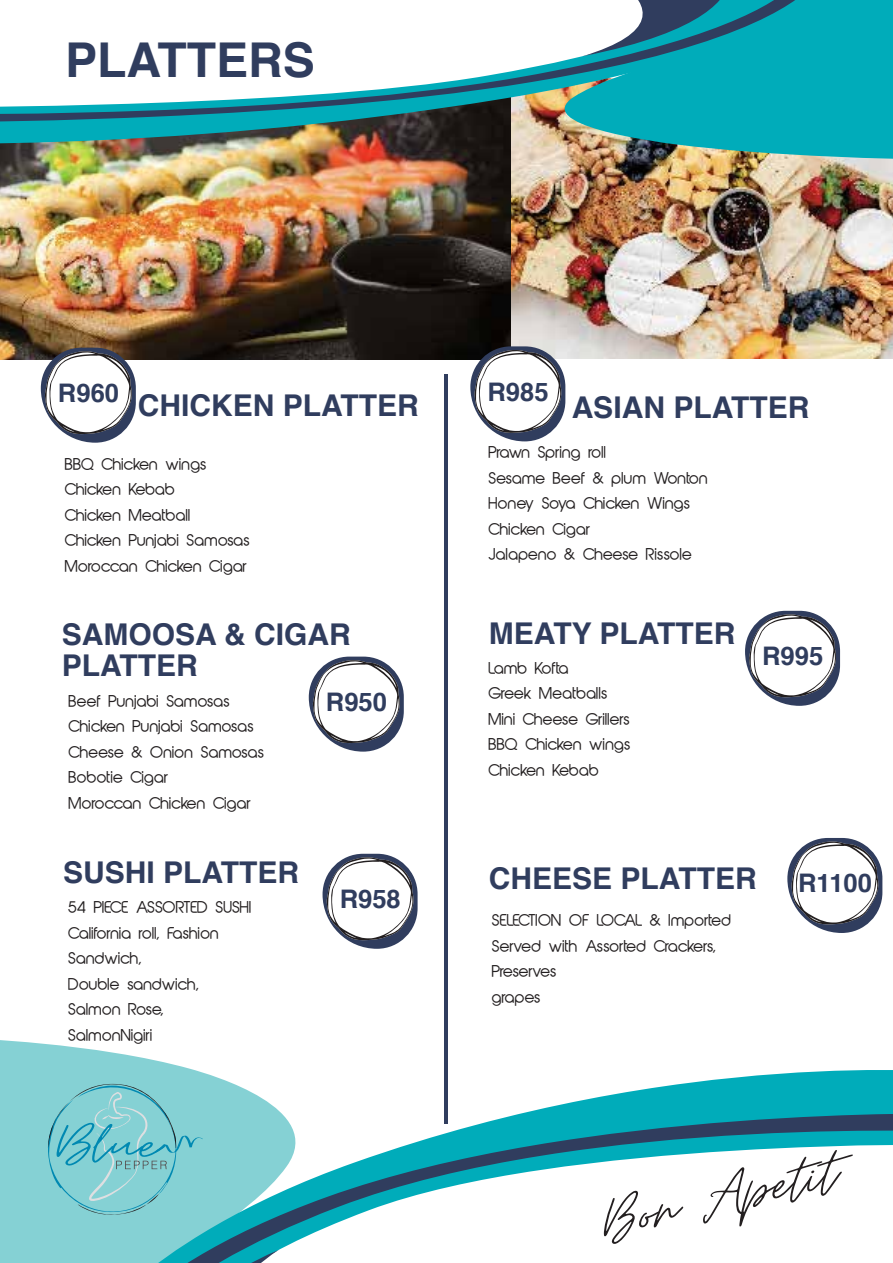
<style>
.page{position:relative;width:893px;height:1263px;background:#fff}
.page>*{position:absolute;margin:0;border:0;box-sizing:border-box;transform-origin:0 0}
.t1{font:italic 67.2px "Moon Time";color:#231f20;scale:1.2 1}
.t2{font:700 48px "Helvetica";color:#303d5e}
.t3{font:700 30px/31.5px "Helvetica";color:#303d5e}
.t4{font:700 25.65px "Helvetica";color:#303d5e}
.t5{font:15px/25.5px "Abeatby Kai";color:#231f20}
</style>
<div class="page">
<img style="left:511px;top:306px;width:382px;height:53px">
<img style="left:0;top:155px;width:511px;height:204px">
<svg style="left:0;top:1046px;width:893px;height:217px"></svg>
<svg style="left:25px;top:1106px;width:868px;height:157px;fill:#85d1d4"></svg>
<svg style="left:54px;top:1113px;width:839px;height:150px"></svg>
<svg style="left:114px;top:1139px;width:779px;height:124px"></svg>
<svg style="left:132px;top:1250px;width:181px;height:13px"></svg>
<img style="left:419px;top:0;width:474px;height:306px">
<img style="left:0;top:0;width:879px;height:155px">
<svg style="left:0;top:0;width:850px;height:126px;background:#0ca0aa"></svg>
<svg style="left:0;top:0;width:819px;height:123px;background:#10909d"></svg>
<svg style="left:0;top:0;width:755px;height:110px"></svg>
<svg style="left:546px;top:0;width:191px;height:56px"></svg>
<hr style="left:445px;top:374px;width:3px;height:750px;background:#303d5e">
<svg style="left:41px;top:348px;width:95px;height:95px"></svg>
<svg style="left:45px;top:351px;width:87px;height:83px"></svg>
<svg style="left:309px;top:657px;width:95px;height:95px"></svg>
<svg style="left:313px;top:660px;width:87px;height:83px"></svg>
<svg style="left:323px;top:854px;width:95px;height:95px"></svg>
<svg style="left:327px;top:857px;width:87px;height:83px"></svg>
<svg style="left:470px;top:346px;width:95px;height:95px"></svg>
<svg style="left:474px;top:350px;width:87px;height:83px"></svg>
<svg style="left:745px;top:611px;width:95px;height:95px"></svg>
<svg style="left:749px;top:614px;width:87px;height:83px"></svg>
<svg style="left:787px;top:838px;width:95px;height:95px"></svg>
<svg style="left:791px;top:841px;width:87px;height:83px"></svg>
<svg style="left:47px;top:1072px;width:156px;height:146px;background:#7dcbd0"></svg>
<h2 class="t2" style="left:65px;top:28px;width:251px">PLATTERS</h2>
<h3 class="t4" style="left:58px;top:375px;width:63px">R960</h3>
<h3 class="t3" style="left:138px;top:391px;width:283px">CHICKEN PLATTER</h3>
<p class="t5" style="left:65px;top:452px;width:187px">BBQ Chicken wings<br>Chicken Kebab<br>Chicken Meatball<br>Chicken Punjabi Samosas<br>Moroccan Chicken Cigar</p>
<h3 class="t3" style="left:62px;top:620px;width:290px">SAMOOSA &amp; CIGAR<br>PLATTER</h3>
<p class="t5" style="left:69px;top:689px;width:197px">Beef Punjabi Samosas<br>Chicken Punjabi Samosas<br>Cheese &amp; Onion Samosas<br>Bobotie Cigar<br>Moroccan Chicken Cigar</p>
<h3 class="t3" style="left:63px;top:858px;width:238px">SUSHI PLATTER</h3>
<p class="t5" style="left:69px;top:896px;width:185px">54 PIECE ASSORTED SUSHI<br>California roll, Fashion<br>Sandwich,<br>Double sandwich,<br>Salmon Rose,<br>SalmonNigiri</p>
<h3 class="t4" style="left:326px;top:684px;width:63px">R950</h3>
<h3 class="t4" style="left:340px;top:881px;width:63px">R958</h3>
<h3 class="t4" style="left:487px;top:374px;width:63px">R985</h3>
<h3 class="t3" style="left:572px;top:393px;width:239px">ASIAN PLATTER</h3>
<p class="t5" style="left:489px;top:441px;width:221px">Prawn Spring roll<br>Sesame Beef &amp; plum Wonton<br>Honey Soya Chicken Wings<br>Chicken Cigar<br>Jalapeno &amp; Cheese Rissole</p>
<h3 class="t3" style="left:489px;top:619px;width:248px">MEATY PLATTER</h3>
<p class="t5" style="left:489px;top:657px;width:144px">Lamb Kofta<br>Greek Meatballs<br>Mini Cheese Grillers<br>BBQ Chicken wings<br>Chicken Kebab</p>
<h3 class="t4" style="left:762px;top:639px;width:63px">R995</h3>
<h3 class="t3" style="left:489px;top:865px;width:269px">CHEESE PLATTER</h3>
<p class="t5" style="left:492px;top:909px;width:241px">SELECTION OF LOCAL &amp; Imported<br>Served with Assorted Crackers,<br>Preserves<br>grapes</p>
<h3 class="t4" style="left:798px;top:866px;width:75px">R1100</h3>
<h1 class="t1" style="left:594px;top:1192px;width:201px;rotate:-12deg">Bon Apetit</h1>
</div>
